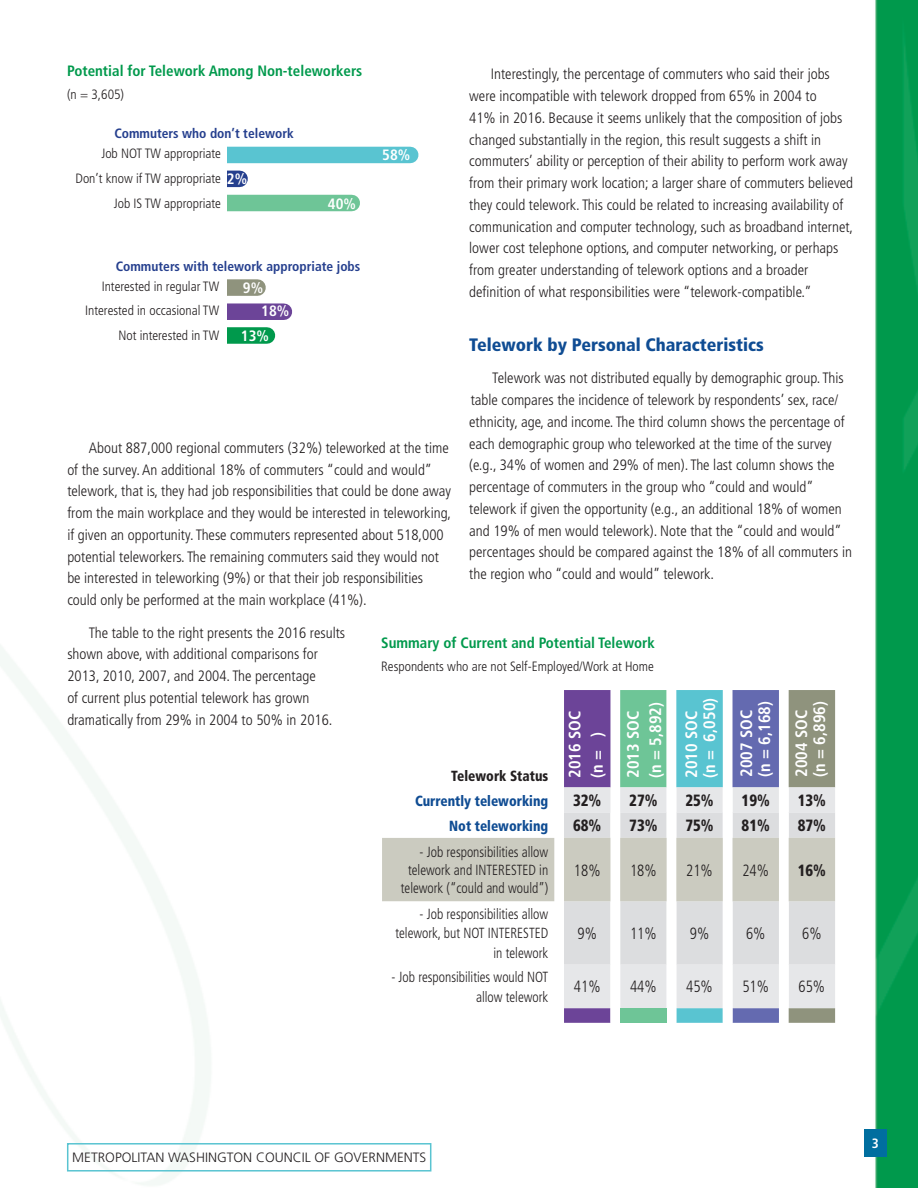
<style>
.page{position:relative;width:918px;height:1188px;background:#fff}
.page>*{position:absolute;margin:0;border:0;box-sizing:border-box;transform-origin:0 0}
.t1{font:900 condensed 18px "Frutiger";color:#0f4c93}
.t2{font:700 condensed 16.5px/18px "Frutiger";color:#fff}
.t3{font:300 condensed 16.35px "Frutiger";color:#231f20;scale:.92 1}
.t4{font:900 condensed 16.35px "Frutiger";color:#231f20;scale:.92 1}
.t5{font:300 condensed 15px/21.8px "Frutiger";color:#231f20}
.t6{font:700 condensed 15px "Frutiger";color:#00994c}
.t7{font:700 condensed 15px "Frutiger";color:#fff}
.t8{font:300 condensed 14.7px/19.5px "Frutiger";color:#231f20;text-align:right;scale:.92 1}
.t9{font:900 condensed 14.7px "Frutiger";color:#0f4c93;scale:.92 1}
.t10{font:900 condensed 14.7px "Frutiger";color:#231f20;scale:.92 1}
.t11{font:300 condensed 13.5px/24.8px "Frutiger";color:#231f20;text-align:right}
.t12{font:700 condensed 13.5px "Frutiger";color:#253f8e}
.t13{font:300 13.5px "Frutiger";color:#231f20}
.t14{font:700 condensed 13.5px "Frutiger";color:#fff}
</style>
<div class="page">
<img style="left:0;top:0;width:918px;height:1188px">
<div style="left:67px;top:1143px;width:364px;height:29px;border:2px solid #59c4d1"></div>
<div style="left:864px;top:1129px;width:23px;height:27px;background:#006e9f"></div>
<svg style="left:382px;top:690px;width:453px;height:333px"></svg>
<div style="left:620px;top:1008px;width:47px;height:15px;background:#6ec597"></div>
<div style="left:224px;top:147px;width:186px;height:16px;background:#59c4d1"></div>
<div style="left:224px;top:171px;width:16px;height:16px;background:#253f8e"></div>
<div style="left:224px;top:195px;width:128px;height:16px;background:#6ec597"></div>
<div style="left:224px;top:279px;width:34px;height:17px;background:#8f937d"></div>
<div style="left:224px;top:303px;width:60px;height:17px;background:#6c4498"></div>
<div style="left:224px;top:327px;width:43px;height:17px;background:#00994c"></div>
<div style="left:211px;top:146px;width:16px;height:214px;background:#fff"></div>
<p class="t6" style="left:67px;top:62px;width:297px">Potential for Telework Among Non-teleworkers</p>
<p class="t11" style="left:67px;top:82px;width:58px">(n = 3,605)</p>
<p class="t5" style="left:469px;top:63px;width:385px;text-indent:22px">Interestingly, the percentage of commuters who said their jobs were incompatible with telework dropped from 65% in 2004 to<br>41% in 2016. Because it seems unlikely that the composition of jobs changed substantially in the region, this result suggests a shift in commuters’ ability or perception of their ability to perform work away from their primary work location; a larger share of commuters believed they could telework. This could be related to increasing availability of communication and computer technology, such as broadband internet, lower cost telephone options, and computer networking, or perhaps from greater understanding of telework options and a broader definition of what responsibilities were “telework-compatible.”</p>
<p class="t1" style="left:469px;top:334px;width:296px">Telework by Personal Characteristics</p>
<p class="t5" style="left:469px;top:367px;width:384px;text-indent:23px">Telework was not distributed equally by demographic group. This table compares the incidence of telework by respondents’ sex, race/ ethnicity, age, and income. The third column shows the percentage of each demographic group who teleworked at the time of the survey (e.g., 34% of women and 29% of men). The last column shows the percentage of commuters in the group who “could and would” telework if given the opportunity (e.g., an additional 18% of women and 19% of men would telework). Note that the “could and would” percentages should be compared against the 18% of all commuters in the region who “could and would” telework.</p>
<p class="t12" style="left:114px;top:126px;width:181px">Commuters who don’t telework</p>
<p class="t11" style="left:76px;top:141px;width:147px">Job NOT TW appropriate<br>Don’t know if TW appropriate<br>Job IS TW appropriate</p>
<p class="t7" style="left:382px;top:146px;width:30px">58%</p>
<p class="t7" style="left:227px;top:170px;width:22px">2%</p>
<p class="t7" style="left:328px;top:194px;width:30px">40%</p>
<p class="t12" style="left:116px;top:258px;width:246px">Commuters with telework appropriate jobs</p>
<p class="t11" style="left:85px;top:274px;width:136px">Interested in regular TW<br>Interested in occasional TW<br>Not interested in TW</p>
<p class="t7" style="left:243px;top:279px;width:22px">9%</p>
<p class="t7" style="left:241px;top:327px;width:30px">13%</p>
<p class="t7" style="left:261px;top:302px;width:30px">18%</p>
<p class="t5" style="left:67px;top:437px;width:385px;text-indent:22px">About 887,000 regional commuters (32%) teleworked at the time of the survey. An additional 18% of commuters “could and would” telework, that is, they had job responsibilities that could be done away from the main workplace and they would be interested in teleworking, if given an opportunity. These commuters represented about 518,000 potential teleworkers. The remaining commuters said they would not be interested in teleworking (9%) or that their job responsibilities could only be performed at the main workplace (41%).</p>
<p class="t5" style="left:67px;top:622px;width:279px;text-indent:22px">The table to the right presents the 2016 results shown above, with additional comparisons for 2013, 2010, 2007, and 2004. The percentage<br>of current plus potential telework has grown dramatically from 29% in 2004 to 50% in 2016.</p>
<p class="t6" style="left:381px;top:634px;width:275px">Summary of Current and Potential Telework</p>
<p class="t11" style="left:381px;top:654px;width:274px">Respondents who are not Self-Employed/Work at Home</p>
<p class="t2" style="left:563px;top:778px;width:68px;line-height:22.5px;rotate:-90deg">2016 SOC (n = )</p>
<p class="t2" style="left:622px;top:778px;width:77px;line-height:22.5px;rotate:-90deg">2013 SOC (n = 5,892)</p>
<p class="t2" style="left:682px;top:778px;width:81px;rotate:-90deg">2010 SOC (n = 6,050)</p>
<p class="t2" style="left:738px;top:777px;width:77px;rotate:-90deg">2007 SOC (n = 6,168)</p>
<p class="t2" style="left:793px;top:777px;width:77px;rotate:-90deg">2004 SOC (n = 6,896)</p>
<p class="t10" style="left:451px;top:767px;width:107px">Telework Status</p>
<p class="t9" style="left:415px;top:792px;width:146px">Currently teleworking</p>
<p class="t4" style="left:573px;top:791px;width:32px">32%</p>
<p class="t4" style="left:629px;top:791px;width:32px">27%</p>
<p class="t4" style="left:685px;top:791px;width:32px">25%</p>
<p class="t4" style="left:742px;top:791px;width:32px">19%</p>
<p class="t4" style="left:798px;top:791px;width:32px">13%</p>
<p class="t9" style="left:449px;top:817px;width:109px">Not teleworking</p>
<p class="t4" style="left:573px;top:816px;width:32px">68%</p>
<p class="t4" style="left:629px;top:816px;width:32px">73%</p>
<p class="t4" style="left:685px;top:816px;width:32px">75%</p>
<p class="t4" style="left:742px;top:816px;width:32px">81%</p>
<p class="t4" style="left:798px;top:816px;width:32px">87%</p>
<p class="t8" style="left:401px;top:843px;width:162px;line-height:17.9px">- Job responsibilities allow telework and INTERESTED in telework (“could and would”)</p>
<p class="t3" style="left:574px;top:861px;width:30px">18%</p>
<p class="t3" style="left:630px;top:861px;width:30px">18%</p>
<p class="t3" style="left:686px;top:861px;width:30px">21%</p>
<p class="t3" style="left:742px;top:861px;width:30px">24%</p>
<p class="t4" style="left:798px;top:860px;width:32px">16%</p>
<p class="t8" style="left:395px;top:904px;width:168px">- Job responsibilities allow telework, but NOT INTERESTED in telework</p>
<p class="t3" style="left:578px;top:924px;width:23px">9%</p>
<p class="t3" style="left:630px;top:924px;width:30px">11%</p>
<p class="t3" style="left:690px;top:924px;width:23px">9%</p>
<p class="t3" style="left:746px;top:924px;width:23px">6%</p>
<p class="t3" style="left:802px;top:924px;width:23px">6%</p>
<p class="t8" style="left:391px;top:967px;width:172px">- Job responsibilities would NOT allow telework</p>
<p class="t3" style="left:574px;top:978px;width:30px">41%</p>
<p class="t3" style="left:630px;top:978px;width:30px">44%</p>
<p class="t3" style="left:686px;top:978px;width:30px">45%</p>
<p class="t3" style="left:742px;top:978px;width:30px">51%</p>
<p class="t3" style="left:799px;top:978px;width:30px">65%</p>
<p class="t13" style="left:72px;top:1150px;width:356px">METROPOLITAN WASHINGTON COUNCIL OF GOVERNMENTS</p>
<p class="t14" style="left:872px;top:1135px;width:9px">3</p>
</div>
